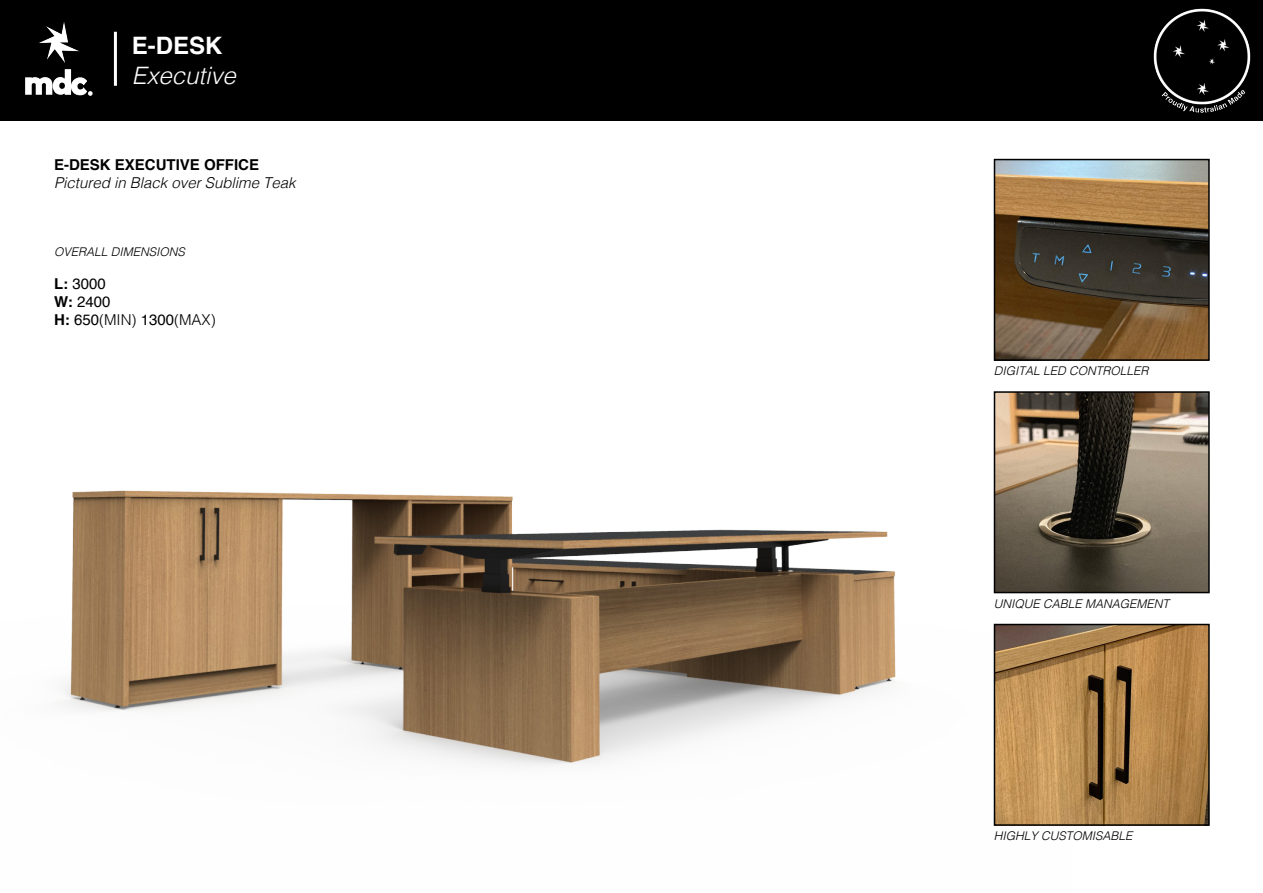
<style>
.page{position:relative;width:1263px;height:893px;background:#fff}
.page>*{position:absolute;margin:0;border:0;box-sizing:border-box;transform-origin:0 0}
.t1{font:italic 300 24px "Helvetica";color:#fff}
.t2{font:700 24px "Helvetica";color:#fff}
.t3{font:italic 300 15px "Helvetica";color:#000}
.t4{font:700 15px "Helvetica";color:#000}
.t5{font:300 15px "Helvetica";color:#000}
.t6{font:15px "Helvetica";color:#000}
.t7{font:italic 300 12px "Helvetica";color:#000}
.s1{font-weight:700}
.s2{font-weight:400}
</style>
<div class="page">
<div style="left:0;top:0;width:1263px;height:121px;background:#000"></div>
<img style="left:46px;top:22px;width:20px;height:10px">
<img style="left:25px;top:32px;width:1046px;height:794px">
<img style="left:997px;top:162px;width:210px;height:196px">
<div style="left:994px;top:159px;width:216px;height:202px;border:2px solid #000"></div>
<img style="left:997px;top:394px;width:210px;height:196px">
<div style="left:994px;top:391px;width:216px;height:202px;border:2px solid #000"></div>
<img style="left:997px;top:627px;width:210px;height:196px">
<div style="left:994px;top:624px;width:216px;height:202px;border:2px solid #000"></div>
<img style="left:1153px;top:8px;width:98px;height:105px">
<p class="t2" style="left:132px;top:26px;width:92px">E-DESK</p>
<p class="t1" style="left:132px;top:55px;width:106px">Executive</p>
<p class="t4" style="left:54px;top:153px;width:207px">E-DESK EXECUTIVE OFFICE</p>
<p class="t3" style="left:54px;top:170px;width:243px">Pictured in Black over Sublime Teak</p>
<p class="t7" style="left:54px;top:242px;width:132px">OVERALL DIMENSIONS</p>
<p class="t6" style="left:54px;top:272px;width:53px"><span class="s1">L:</span> 3000</p>
<p class="t6" style="left:54px;top:290px;width:58px"><span class="s1">W:</span> 2400</p>
<p class="t5" style="left:54px;top:307px;width:163px"><span class="s1">H:</span> <span class="s2">650</span>(MIN) <span class="s2">1300</span>(MAX)</p>
<p class="t7" style="left:994px;top:360px;width:156px">DIGITAL LED CONTROLLER</p>
<p class="t7" style="left:994px;top:593px;width:177px">UNIQUE CABLE MANAGEMENT</p>
<p class="t7" style="left:994px;top:826px;width:140px">HIGHLY CUSTOMISABLE</p>
</div>
